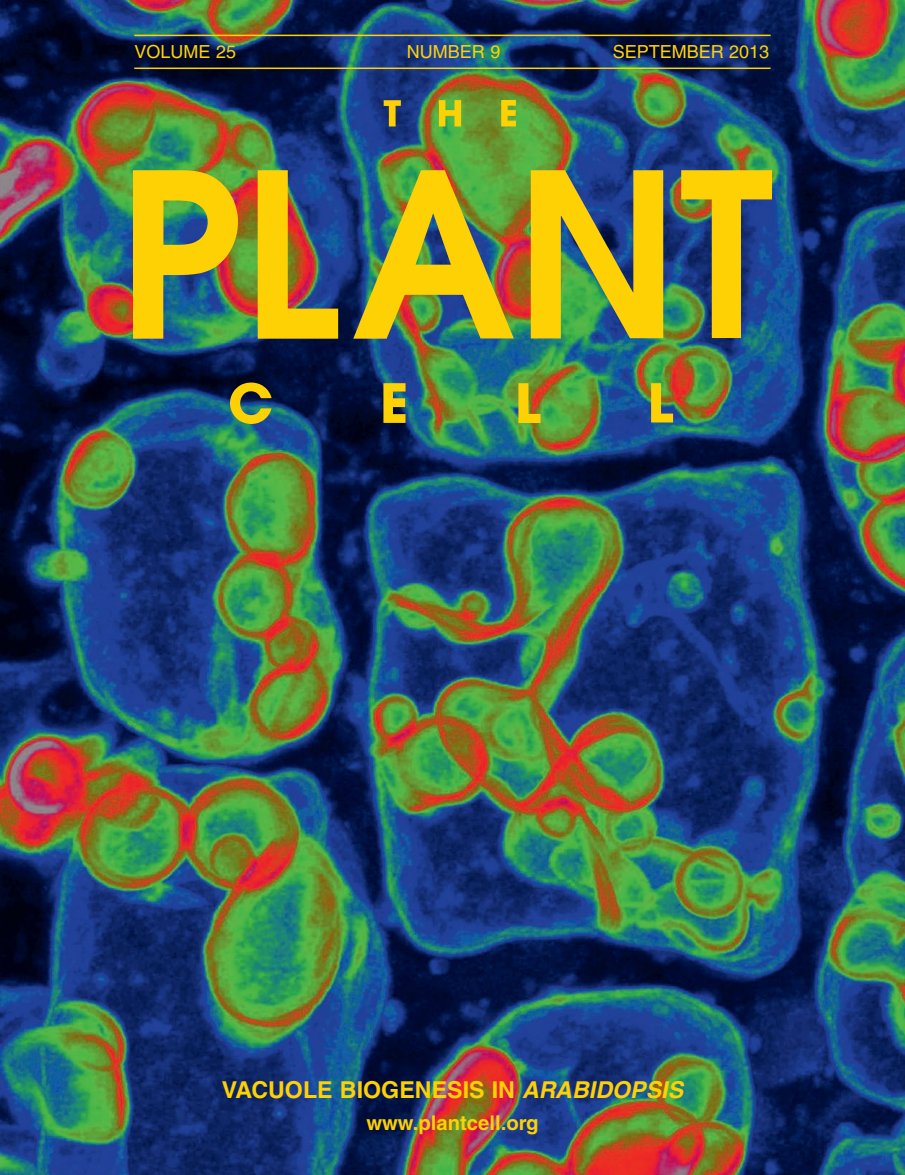
<style>
.page{position:relative;width:905px;height:1175px;background:#fff}
.page>*{position:absolute;margin:0;border:0;box-sizing:border-box;transform-origin:0 0}
.t1{font:700 23.25px "Helvetica LT Std";color:#fed105}
.t2{font:700 20.25px "Helvetica LT Std";color:#fed105}
.t3{font:18px "S Helvetica";color:#fed105}
.s1{font-style:italic}
</style>
<div class="page">
<img style="left:0;top:0;width:904px;height:1174px">
<hr style="left:134px;top:35px;width:636px;height:1px;background:#fed105">
<hr style="left:134px;top:68px;width:636px;height:1px;background:#fed105">
<img style="left:134px;top:101px;width:637px;height:322px">
<p class="t3" style="left:134px;top:45px;width:103px">VOLUME 25</p>
<p class="t3" style="left:407px;top:45px;width:95px">NUMBER 9</p>
<p class="t3" style="left:612px;top:45px;width:158px">SEPTEMBER 2013</p>
<p class="t1" style="left:222px;top:1080px;width:467px">VACUOLE BIOGENESIS IN <span class="s1">ARABIDOPSIS</span></p>
<p class="t2" style="left:366px;top:1114px;width:174px">www.plantcell.org</p>
</div>
